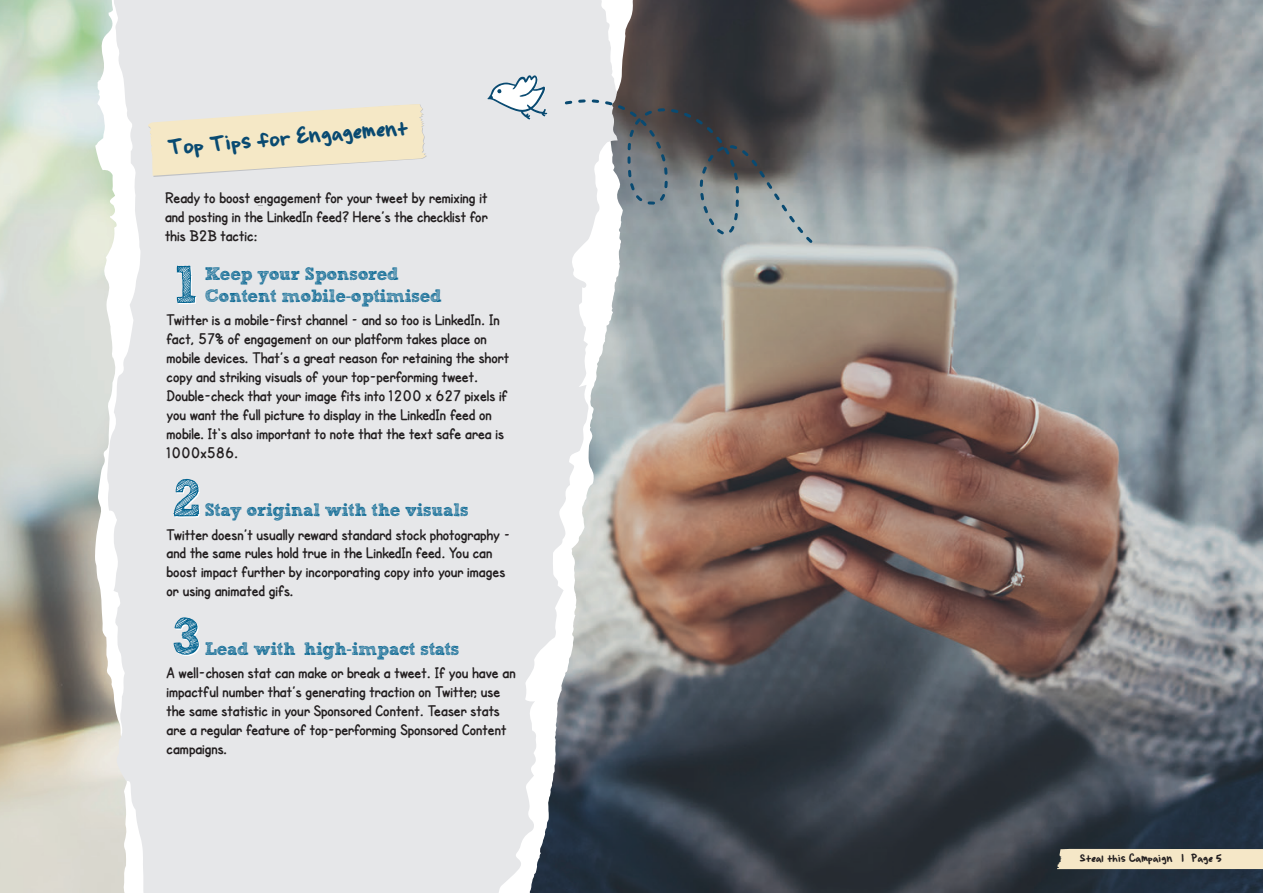
<style>
.page{position:relative;width:1263px;height:893px;background:#fff}
.page>*{position:absolute;margin:0;border:0;box-sizing:border-box;transform-origin:0 0}
.t1{font:24px "Brianne'shand";color:#094a71}
.t2{font:700 18px/21.6px "freeversion Sketch Block";letter-spacing:-.02em;color:#026390}
.t3{font:700 15.75px/18.9px "SF Cartoonist Hand";color:#231f20}
.t4{font:12px "Brianne'shand";color:#231f20}
.s1{font-family:"Myriad Pro";font-weight:400}
</style>
<div class="page">
<img style="left:0;top:0;width:1263px;height:893px">
<svg style="left:95px;top:0;width:544px;height:893px;background:#abaca8"></svg>
<svg style="left:107px;top:0;width:511px;height:893px;background:#e0e1e3"></svg>
<svg style="left:487px;top:75px;width:61px;height:45px"></svg>
<svg style="left:558px;top:76px;width:257px;height:192px;background:#8b8f91"></svg>
<svg style="left:177px;top:266px;width:20px;height:38px"></svg>
<svg style="left:173px;top:479px;width:27px;height:39px"></svg>
<svg style="left:174px;top:617px;width:26px;height:39px"></svg>
<svg style="left:148px;top:104px;width:279px;height:73px;background:#f0e7cf"></svg>
<svg style="left:1057px;top:847px;width:206px;height:22px;background:#dfd4b8"></svg>
<h1 class="t1" style="left:167px;top:135px;width:242px;rotate:-5deg">Top Tips for Engagement</h1>
<p class="t3" style="left:165px;top:188px;width:324px;text-align:justify">Ready to boost engagement for your tweet by remixing it and posting in the LinkedIn feed? Here’s the checklist for this B2B tactic:</p>
<p class="t2" style="left:205px;top:265px;width:239px">Keep your Sponsored<br>Content mobile<span class="s1">-</span>optimised</p>
<p class="t3" style="left:167px;top:310px;width:344px">Twitter is a mobile-first channel – and so too is LinkedIn. In fact, 57% of engagement on our platform takes place on mobile devices. That’s a great reason for retaining the short copy and striking visuals of your top-performing tweet.<br>Double-check that your image fits into 1200 x 627 pixels if you want the full picture to display in the LinkedIn feed on mobile. It's also important to note that the text safe area is 1000x586.</p>
<p class="t2" style="left:205px;top:501px;width:266px">Stay original with the visuals</p>
<p class="t3" style="left:167px;top:525px;width:345px">Twitter doesn’t usually reward standard stock photography – and the same rules hold true in the LinkedIn feed. You can boost impact further by incorporating copy into your images or using animated gifs.</p>
<p class="t2" style="left:205px;top:640px;width:256px">Lead with high<span class="s1">-</span>impact stats</p>
<p class="t3" style="left:167px;top:663px;width:351px">A well-chosen stat can make or break a tweet. If you have an impactful number that’s generating traction on Twitter, use the same statistic in your Sponsored Content. Teaser stats are a regular feature of top-performing Sponsored Content campaigns.</p>
<p class="t4" style="left:1080px;top:852px;width:144px">Steal this Campaign I Page 5</p>
</div>
